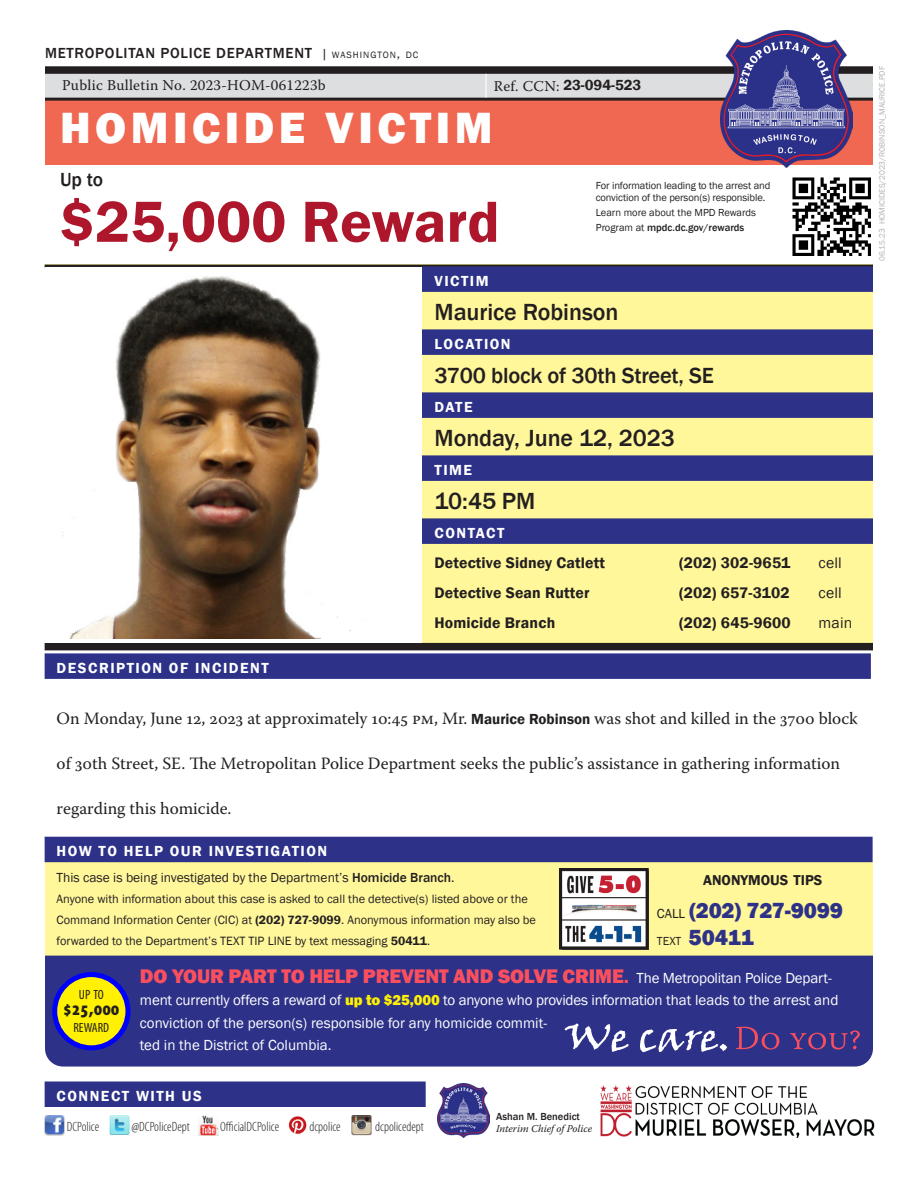
<style>
.page{position:relative;width:918px;height:1188px;background:#fff}
.page>*{position:absolute;margin:0;border:0;box-sizing:border-box;transform-origin:0 0}
.t1{font:600 60px "Franklin Gothic";color:#ae172b}
.t2{font:800 45px "Franklin Gothic";letter-spacing:.1em;color:#fff}
.caption_data{font:500 24px "Franklin Gothic";letter-spacing:-.005em;color:#231f20}
.t3{font:800 22.5px/27px "Franklin Gothic";letter-spacing:-.01em;color:#2d3288}
.caption_data-2{font:500 22.5px "Franklin Gothic";letter-spacing:-.01em;color:#231f20}
.t4{font:800 20.25px "Franklin Gothic";letter-spacing:-.01em;color:#fc4f5e}
.t5{font:500 19.5px "Franklin Gothic";color:#231f20}
.t6{font:900 condensed 19.2px "Myriad Pro";color:#231f20}
.body_text{font:17.25px "Warnock Pro";color:#231f20}
.det_contact_-_1st_li{font:600 15.75px "Franklin Gothic";letter-spacing:.01em;color:#231f20}
.det_contact_-_1st_li-2{font:15.75px "Franklin Gothic";letter-spacing:.01em;color:#231f20}
.t7{font:15px/22.5px "Franklin Gothic";color:#fff}
.caption_subtitle{font:600 15px "Franklin Gothic";letter-spacing:.1em;color:#fff}
.t8{font:500 15px "Franklin Gothic";letter-spacing:.05em;color:#231f20}
.bulletin_no{font:15px "Warnock Pro";letter-spacing:.02em;color:#231f20}
.t9{font:600 15px "Franklin Gothic";color:#231f20}
.t10{font:600 14.7px "Franklin Gothic";color:#231f20}
.t11{font:13.5px "Franklin Gothic";color:#231f20}
.t12{font:300 condensed 13.5px "Myriad Pro";color:#231f20}
.t13{font:condensed 13.35px "Myriad Pro";color:#231f20}
.t14{font:12.3px/21px "Franklin Gothic";color:#231f20}
.t15{font:10.5px/12.6px "Franklin Gothic";letter-spacing:-.01em;color:#231f20}
.t16{font:italic 10.5px "Warnock Pro";color:#231f20}
.t17{font:500 10.5px "Franklin Gothic";color:#231f20}
.body{font:8.25px "Franklin Gothic";color:#b2b3b7}
.s1{font-weight:400;font-size:13.5px}
.s2{font-weight:400;font-size:9.45px}
.s3{font-family:"Warnock Pro";font-weight:400}
.s4{font-weight:500}
.s5{font-family:"Franklin Gothic";font-weight:600;font-size:15px}
.s6{font-weight:600}
.s7{font-weight:400;font-size:15px;color:#fff}
.s8{font-weight:800;color:#fff101}
.s9{font-weight:400;font-size:13.5px;color:#231f20}
.s10{font-weight:400;font-size:12px;color:#231f20}
</style>
<div class="page">
<img style="left:780px;top:177px;width:93px;height:88px">
<div style="left:45px;top:265px;width:828px;height:382px;background:#fff79a"></div>
<hr style="left:45px;top:265px;width:828px;height:3px;background:#231f20">
<div style="left:45px;top:643px;width:828px;height:7px;background:#231f20"></div>
<div style="left:45px;top:98px;width:828px;height:66px;background:#f06852"></div>
<div style="left:45px;top:74px;width:828px;height:25px;background:#dddee0"></div>
<hr style="left:45px;top:98px;width:828px;height:3px;background:#231f20">
<div style="left:45px;top:66px;width:828px;height:8px;background:#231f20"></div>
<img style="left:720px;top:31px;width:133px;height:137px">
<hr style="left:485px;top:74px;width:2px;height:24px;background:#fff">
<div style="left:45px;top:862px;width:828px;height:94px;background:#fff79a"></div>
<div style="left:45px;top:837px;width:828px;height:25px;background:#2d3288"></div>
<div style="left:45px;top:956px;width:828px;height:111px;background:#2d3288"></div>
<svg style="left:736px;top:1027px;width:124px;height:23px;background:#54377f"></svg>
<svg style="left:565px;top:1023px;width:162px;height:29px"></svg>
<div style="left:55px;top:975px;width:73px;height:73px;background:#fff101;border-radius:50%"></div>
<div style="left:52px;top:972px;width:78px;height:78px;border:5px solid #00f;border-radius:50%"></div>
<img style="left:560px;top:869px;width:89px;height:80px">
<img style="left:45px;top:1115px;width:20px;height:20px">
<img style="left:110px;top:1115px;width:19px;height:20px">
<img style="left:198px;top:1115px;width:20px;height:20px">
<img style="left:288px;top:1116px;width:19px;height:18px">
<img style="left:351px;top:1115px;width:20px;height:20px">
<div style="left:45px;top:1082px;width:381px;height:25px;background:#2d3288"></div>
<img style="left:600px;top:1085px;width:275px;height:53px">
<img style="left:437px;top:1084px;width:53px;height:54px">
<div style="left:421px;top:266px;width:452px;height:26px;background:#2d3288"></div>
<div style="left:421px;top:329px;width:452px;height:26px;background:#2d3288"></div>
<div style="left:421px;top:392px;width:452px;height:26px;background:#2d3288"></div>
<div style="left:421px;top:455px;width:452px;height:26px;background:#2d3288"></div>
<div style="left:421px;top:518px;width:452px;height:26px;background:#2d3288"></div>
<div style="left:45px;top:653px;width:826px;height:26px;background:#2d3288"></div>
<div style="left:45px;top:268px;width:376px;height:375px;background:#fff"></div>
<img style="left:62px;top:276px;width:289px;height:363px">
<p class="t8" style="left:45px;top:44px;width:375px">METROPOLITAN POLICE DEPARTMENT <span class="s1">|</span> <span class="s2">WASHINGTON</span><span class="s1">,</span> <span class="s2">DC</span></p>
<p class="bulletin_no" style="left:62px;top:76px;width:265px">Public Bulletin No. 2023-HOM-061223b</p>
<p class="t9" style="left:494px;top:75px;width:149px"><span class="s3">Ref. CCN:</span> 23-094-523</p>
<h2 class="t2" style="left:60px;top:99px;width:434px">HOMICIDE VICTIM</h2>
<h3 class="t5" style="left:60px;top:168px;width:45px">Up to</h3>
<h1 class="t1" style="left:60px;top:185px;width:441px">$25,000 Reward</h1>
<p class="t15" style="left:596px;top:179px;width:176px">For information leading to the arrest and conviction of the person(s) responsible.</p>
<p class="t15" style="left:596px;top:205px;width:162px;line-height:15px">Learn more about the MPD Rewards<br>Program at <span class="s4">mpdc.dc.gov/rewards</span></p>
<p class="caption_subtitle" style="left:435px;top:272px;width:56px">VICTIM</p>
<p class="caption_data" style="left:435px;top:298px;width:185px">Maurice Robinson</p>
<p class="caption_subtitle" style="left:435px;top:335px;width:78px">LOCATION</p>
<p class="caption_data-2" style="left:435px;top:362px;width:281px">3700 block of 30th Street, SE</p>
<p class="caption_subtitle" style="left:435px;top:398px;width:40px">DATE</p>
<p class="caption_data" style="left:435px;top:424px;width:242px">Monday, June 12, 2023</p>
<p class="caption_subtitle" style="left:435px;top:461px;width:39px">TIME</p>
<p class="caption_data" style="left:435px;top:487px;width:102px">10:45 PM</p>
<p class="caption_subtitle" style="left:435px;top:524px;width:71px">CONTACT</p>
<p class="det_contact_-_1st_li" style="left:435px;top:553px;width:172px">Detective Sidney Catlett</p>
<p class="det_contact_-_1st_li" style="left:679px;top:553px;width:113px">(202) 302-9651</p>
<p class="det_contact_-_1st_li-2" style="left:819px;top:553px;width:25px">cell</p>
<p class="det_contact_-_1st_li" style="left:435px;top:583px;width:157px">Detective Sean Rutter</p>
<p class="det_contact_-_1st_li" style="left:679px;top:583px;width:112px">(202) 657-3102</p>
<p class="det_contact_-_1st_li-2" style="left:819px;top:583px;width:25px">cell</p>
<p class="det_contact_-_1st_li" style="left:435px;top:613px;width:122px">Homicide Branch</p>
<p class="det_contact_-_1st_li" style="left:679px;top:613px;width:113px">(202) 645-9600</p>
<p class="det_contact_-_1st_li-2" style="left:819px;top:613px;width:35px">main</p>
<p class="caption_subtitle" style="left:57px;top:659px;width:214px">DESCRIPTION OF INCIDENT</p>
<p class="body_text" style="left:57px;top:708px;width:803px">On Monday, June 12, 2023 at approximately 10:45 pm, Mr. <span class="s5">Maurice Robinson</span> was shot and killed in the 3700 block</p>
<p class="body_text" style="left:57px;top:753px;width:785px">of 30th Street, SE. The Metropolitan Police Department seeks the public’s assistance in gathering information</p>
<p class="body_text" style="left:57px;top:798px;width:176px">regarding this homicide.</p>
<p class="caption_subtitle" style="left:57px;top:842px;width:272px">HOW TO HELP OUR INVESTIGATION</p>
<p class="t11" style="left:57px;top:869px;width:400px">This case is being investigated by the Department’s <span class="s4">Homicide Branch</span>.</p>
<p class="t14" style="left:57px;top:888px;width:481px">Anyone with information about this case is asked to call the detective(s) listed above or the<br>Command Information Center (CIC) at <span class="s6">(202) 727-9099</span>. Anonymous information may also be forwarded to the Department’s TEXT TIP LINE by text messaging <span class="s6">50411</span>.</p>
<h3 class="t4" style="left:140px;top:963px;width:693px">DO YOUR PART TO HELP PREVENT AND SOLVE CRIME<span class="s6">.</span> <span class="s7">The Metropolitan Police Depart-</span></h3>
<p class="t7" style="left:140px;top:989px;width:700px">ment currently offers a reward of <span class="s8">up to $25,000</span> to anyone who provides information that leads to the arrest and conviction of the person(s) responsible for any homicide commit-<br>ted in the District of Columbia.</p>
<p class="t10" style="left:703px;top:871px;width:121px">ANONYMOUS TIPS</p>
<h3 class="t3" style="left:657px;top:897px;width:187px"><span class="s9">CALL</span> (202) 727-9099<br><span class="s10">TEXT</span> 50411</h3>
<p class="t13" style="left:79px;top:986px;width:26px">UP TO</p>
<h3 class="t6" style="left:63px;top:997px;width:58px">$25,000</h3>
<p class="t13" style="left:73px;top:1020px;width:37px">REWARD</p>
<p class="caption_subtitle" style="left:57px;top:1087px;width:147px">CONNECT WITH US</p>
<p class="t12" style="left:67px;top:1118px;width:34px">DCPolice</p>
<p class="t12" style="left:132px;top:1118px;width:60px">@DCPoliceDept</p>
<p class="t12" style="left:220px;top:1118px;width:60px">OfficialDCPolice</p>
<p class="t12" style="left:309px;top:1118px;width:33px">dcpolice</p>
<p class="t12" style="left:375px;top:1118px;width:50px">dcpolicedept</p>
<p class="t17" style="left:496px;top:1110px;width:85px">Ashan M. Benedict</p>
<p class="t16" style="left:496px;top:1122px;width:98px">Interim Chief of Police</p>
<p class="body" style="left:877px;top:261px;width:196px;rotate:-90deg">06.15.23 HOMICIDES/2023/ROBINSON_MAURICE.PDF</p>
</div>
